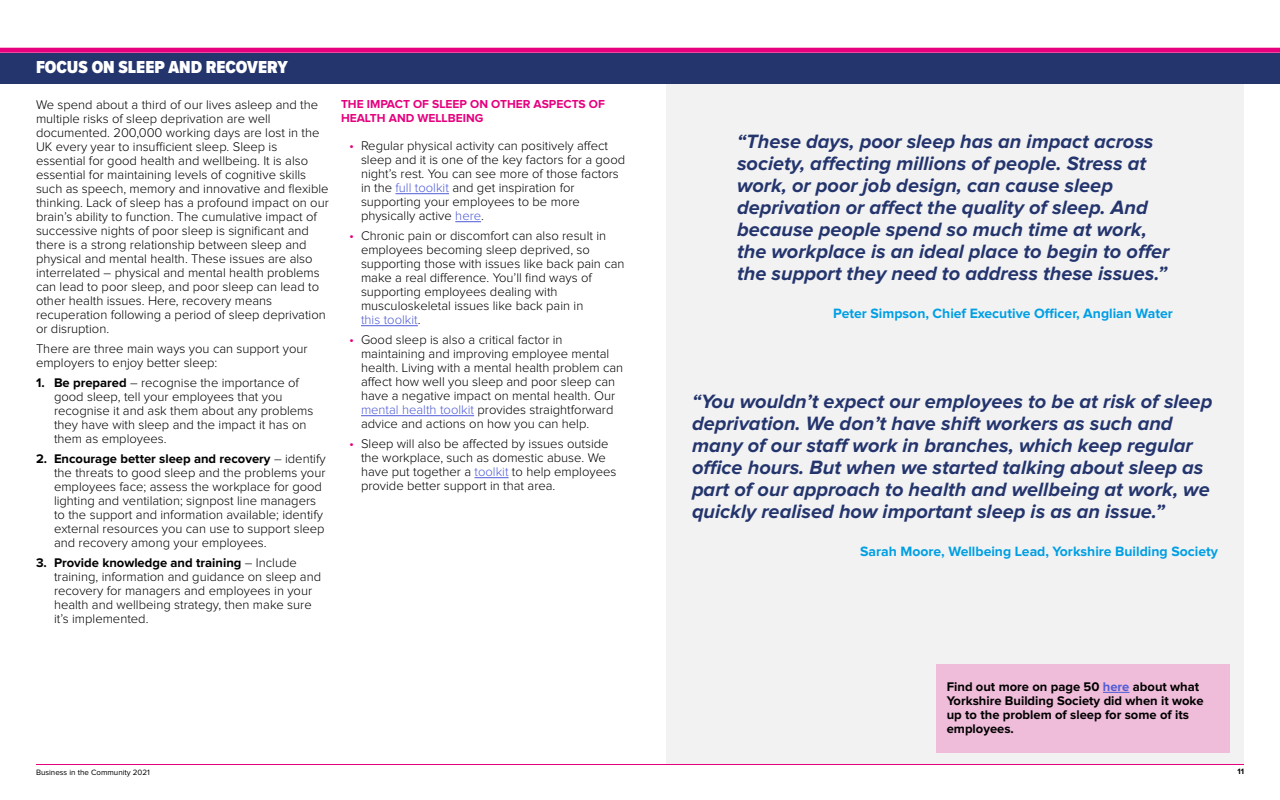
<style>
.page{position:relative;width:1280px;height:800px;background:#fff}
.page>*{position:absolute;margin:0;border:0;box-sizing:border-box;transform-origin:0 0}
.t1{font:italic 700 20px/22px "Proxima Nova";color:#24356d}
.t2{font:900 18px "Proxima Nova Cond";color:#fff}
.t3{font:700 14px "Proxima Nova";color:#009fe3}
.t4{font:300 13px/14px "Proxima Nova";color:#000}
.t5{font:700 13px/14px "Proxima Nova";color:#000}
.t6{font:700 12px/14px "Proxima Nova";color:#e6007e}
.t7{font:8px "Proxima Nova";color:#000}
.t8{font:700 8px "Proxima Nova";color:#000}
.s1{font-weight:700}
.s2{font-size:14px;color:#e6007e}
.s3{color:#4f5cd6}
</style>
<div class="page">
<hr style="left:36px;top:764px;width:1208px;height:1px;background:#e6007e">
<div style="left:0;top:48px;width:1280px;height:5px;background:#e6007e"></div>
<div style="left:666px;top:84px;width:578px;height:680px;background:#f2f2f3"></div>
<div style="left:0;top:53px;width:1280px;height:31px;background:#24356d"></div>
<hr style="left:396px;top:194px;width:53px;height:1px;background:#4f5cd6">
<svg style="left:455px;top:222px;width:26px;height:1px"></svg>
<hr style="left:361px;top:326px;width:57px;height:1px;background:#4f5cd6">
<hr style="left:361px;top:416px;width:113px;height:1px;background:#4f5cd6">
<hr style="left:474px;top:478px;width:35px;height:1px;background:#4f5cd6">
<div style="left:936px;top:664px;width:293px;height:89px;background:#efbcd9"></div>
<svg style="left:1103px;top:692px;width:27px;height:1px"></svg>
<h2 class="t2" style="left:36px;top:54px;width:253px">FOCUS ON SLEEP AND RECOVERY</h2>
<p class="t4" style="left:36px;top:98px;width:294px">We spend about a third of our lives asleep and the multiple risks of sleep deprivation are well documented. 200,000 working days are lost in the UK every year to insufficient sleep. Sleep is essential for good health and wellbeing. It is also essential for maintaining levels of cognitive skills such as speech, memory and innovative and flexible thinking. Lack of sleep has a profound impact on our brain’s ability to function. The cumulative impact of successive nights of poor sleep is significant and there is a strong relationship between sleep and physical and mental health. These issues are also interrelated – physical and mental health problems can lead to poor sleep, and poor sleep can lead to other health issues. Here, recovery means recuperation following a period of sleep deprivation or disruption.</p>
<p class="t4" style="left:36px;top:342px;width:273px">There are three main ways you can support your employers to enjoy better sleep:</p>
<p class="t4" style="left:54px;top:376px;width:261px;text-indent:-18px"><span class="s1">1. Be prepared</span> – recognise the importance of good sleep, tell your employees that you recognise it and ask them about any problems they have with sleep and the impact it has on them as employees.</p>
<p class="t4" style="left:54px;top:452px;width:273px;text-indent:-18px"><span class="s1">2. Encourage better sleep and recovery</span> – identify the threats to good sleep and the problems your employees face; assess the workplace for good lighting and ventilation; signpost line managers to the support and information available; identify external resources you can use to support sleep and recovery among your employees.</p>
<p class="t4" style="left:54px;top:556px;width:269px;text-indent:-18px"><span class="s1">3. Provide knowledge and training</span> – Include training, information and guidance on sleep and recovery for managers and employees in your health and wellbeing strategy, then make sure it’s implemented.</p>
<p class="t6" style="left:341px;top:97px;width:265px">THE IMPACT OF SLEEP ON OTHER ASPECTS OF<br>HEALTH AND WELLBEING</p>
<p class="t4" style="left:361px;top:139px;width:266px;text-indent:-12px"><span class="s2">•</span> Regular physical activity can positively affect sleep and it is one of the key factors for a good night’s rest. You can see more of those factors in the <span class="s3">full toolkit</span> and get inspiration for supporting your employees to be more physically active <span class="s3">here</span>.</p>
<p class="t4" style="left:361px;top:229px;width:265px;text-indent:-12px"><span class="s2">•</span> Chronic pain or discomfort can also result in employees becoming sleep deprived, so supporting those with issues like back pain can make a real difference. You’ll find ways of supporting employees dealing with musculoskeletal issues like back pain in<br><span class="s3">this toolkit</span>.</p>
<p class="t4" style="left:361px;top:333px;width:264px;text-indent:-12px"><span class="s2">•</span> Good sleep is also a critical factor in maintaining and improving employee mental health. Living with a mental health problem can affect how well you sleep and poor sleep can have a negative impact on mental health. Our <span class="s3">mental health toolkit</span> provides straightforward advice and actions on how you can help.</p>
<p class="t4" style="left:361px;top:437px;width:257px;text-indent:-12px"><span class="s2">•</span> Sleep will also be affected by issues outside the workplace, such as domestic abuse. We have put together a <span class="s3">toolkit</span> to help employees provide better support in that area.</p>
<p class="t1" style="left:737px;top:131px;width:434px">“These days, poor sleep has an impact across society, affecting millions of people. Stress at work, or poor job design, can cause sleep deprivation or affect the quality of sleep. And because people spend so much time at work, the workplace is an ideal place to begin to offer the support they need to address these issues.”</p>
<p class="t3" style="left:833px;top:305px;width:341px">Peter Simpson, Chief Executive Officer, Anglian Water</p>
<p class="t1" style="left:692px;top:391px;width:522px">“You wouldn’t expect our employees to be at risk of sleep deprivation. We don’t have shift workers as such and many of our staff work in branches, which keep regular office hours. But when we started talking about sleep as part of our approach to health and wellbeing at work, we quickly realised how important sleep is as an issue.”</p>
<p class="t3" style="left:860px;top:543px;width:359px">Sarah Moore, Wellbeing Lead, Yorkshire Building Society</p>
<p class="t5" style="left:947px;top:680px;width:258px">Find out more on page 50 <span class="s3">here</span> about what Yorkshire Building Society did when it woke up to the problem of sleep for some of its employees.</p>
<p class="t7" style="left:36px;top:768px;width:115px">Business in the Community 2021</p>
<p class="t8" style="left:1237px;top:767px;width:8px">11</p>
</div>
